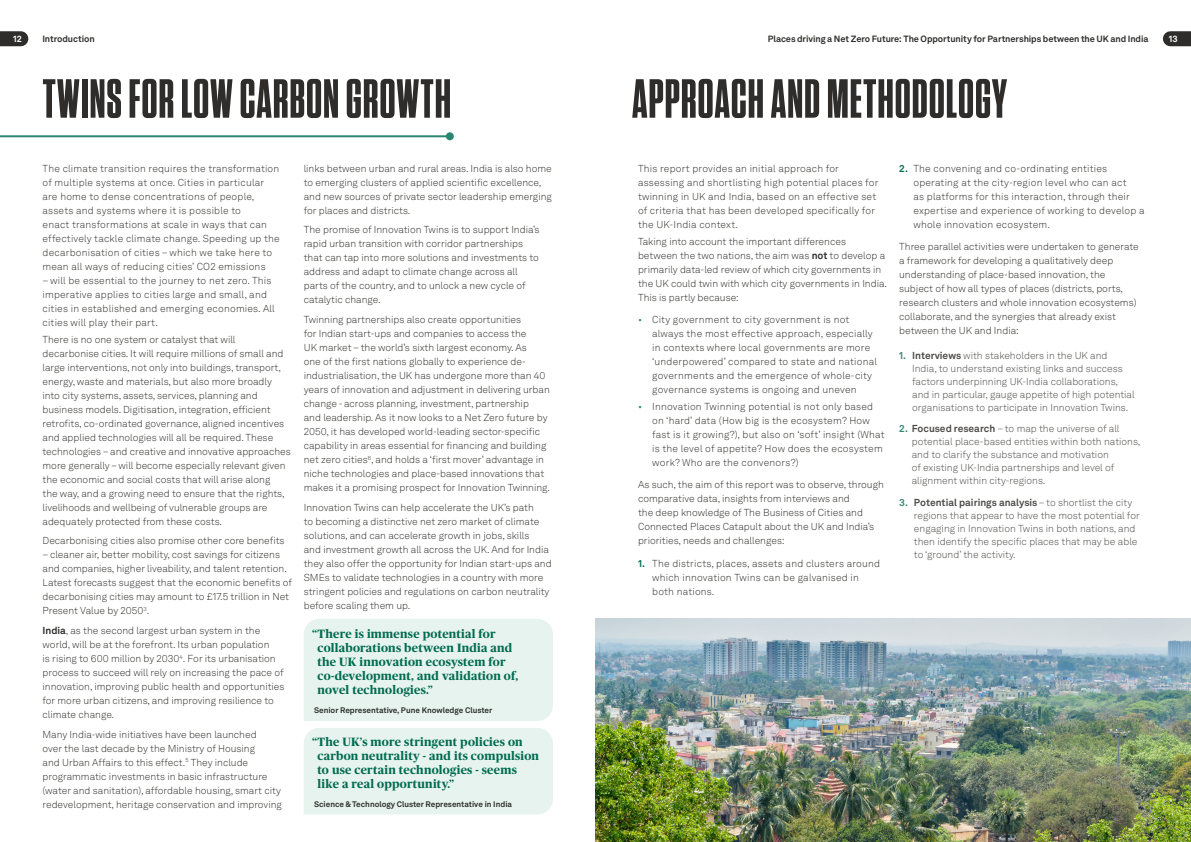
<style>
.page{position:relative;width:1191px;height:842px;background:#fff}
.page>*{position:absolute;margin:0;border:0;box-sizing:border-box;transform-origin:0 0}
.t1{font:700 55px "Tungsten Condensed";letter-spacing:.02em;color:#2e2d2b}
.t2{font:700 12px/14px "Publico Headline";letter-spacing:.02em;color:#006b4f}
.t3{font:300 10px/14px "Akkurat LL";color:#2d2e2b}
.t4{font:300 10px/14px "Akkurat LL";letter-spacing:.02em;color:#2d2e2b}
.t5{font:300 10px/13px "Akkurat LL";color:#4d4b49}
.t6{font:700 9px "Akkurat LL";letter-spacing:-.01em;color:#2e2d2b}
.t7{font:700 9px "Akkurat LL";color:#fff}
.t8{font:700 8px "Akkurat LL";color:#2d2e2b}
.s1{font-weight:700}
.s2{color:#2a8872}
.s3{font-weight:700;color:#006f51}
.s4{font-weight:700;color:#338875}
</style>
<div class="page">
<div style="left:0;top:31px;width:21px;height:15px;background:#2e2d2b"></div>
<div style="left:1170px;top:31px;width:21px;height:15px;background:#2e2d2b"></div>
<div style="left:304px;top:619px;width:249px;height:102px;background:#e6f3ee"></div>
<div style="left:304px;top:728px;width:249px;height:86px;background:#e6f3ee"></div>
<hr style="left:0;top:135px;width:450px;height:2px;background:#2a8872">
<div style="left:446px;top:132px;width:8px;height:8px;background:#2a8872;border-radius:50%"></div>
<img style="left:595px;top:619px;width:596px;height:223px">
<p class="t7" style="left:13px;top:32px;width:10px">12</p>
<p class="t6" style="left:42px;top:32px;width:54px">Introduction</p>
<p class="t6" style="left:767px;top:32px;width:382px">Places driving a Net Zero Future: The Opportunity for Partnerships between the UK and India</p>
<p class="t7" style="left:1168px;top:32px;width:10px">13</p>
<h1 class="t1" style="left:43px;top:72px;width:410px">TWINS FOR LOW CARBON GROWTH</h1>
<h1 class="t1" style="left:632px;top:72px;width:376px">APPROACH AND METHODOLOGY</h1>
<p class="t4" style="left:43px;top:161px;width:239px">The climate transition requires the transformation of multiple systems at once. Cities in particular are home to dense concentrations of people, assets and systems where it is possible to<br>enact transformations at scale in ways that can effectively tackle climate change. Speeding up the decarbonisation of cities – which we take here to mean all ways of reducing cities’ CO2 emissions</p>
<p class="t4" style="left:43px;top:273px;width:234px">– will be essential to the journey to net zero. This imperative applies to cities large and small, and cities in established and emerging economies. All cities will play their part.</p>
<p class="t3" style="left:43px;top:332px;width:250px">There is no one system or catalyst that will decarbonise cities. It will require millions of small and large interventions, not only into buildings, transport, energy, waste and materials, but also more broadly into city systems, assets, services, planning and business models. Digitisation, integration, efficient retrofits, co-ordinated governance, aligned incentives and applied technologies will all be required. These technologies – and creative and innovative approaches more generally – will become especially relevant given the economic and social costs that will arise along<br>the way, and a growing need to ensure that the rights, livelihoods and wellbeing of vulnerable groups are adequately protected from these costs.</p>
<p class="t3" style="left:43px;top:533px;width:244px">Decarbonising cities also promise other core benefits</p>
<p class="t3" style="left:43px;top:547px;width:251px">– cleaner air, better mobility, cost savings for citizens and companies, higher liveability, and talent retention.<br>Latest forecasts suggest that the economic benefits of decarbonising cities may amount to £17.5 trillion in Net Present Value by 2050<sup>3</sup>.</p>
<p class="t3" style="left:43px;top:623px;width:243px"><span class="s1">India</span>, as the second largest urban system in the world, will be at the forefront. Its urban population<br>is rising to 600 million by 2030<sup>4</sup>. For its urbanisation process to succeed will rely on increasing the pace of innovation, improving public health and opportunities for more urban citizens, and improving resilience to climate change.</p>
<p class="t3" style="left:43px;top:727px;width:241px">Many India-wide initiatives have been launched<br>over the last decade by the Ministry of Housing<br>and Urban Affairs to this effect.<sup>5</sup> They include programmatic investments in basic infrastructure (water and sanitation), affordable housing, smart city redevelopment, heritage conservation and improving</p>
<p class="t3" style="left:304px;top:161px;width:250px">links between urban and rural areas. India is also home to emerging clusters of applied scientific excellence, and new sources of private sector leadership emerging for places and districts.</p>
<p class="t3" style="left:304px;top:223px;width:237px">The promise of Innovation Twins is to support India’s rapid urban transition with corridor partnerships that can tap into more solutions and investments to address and adapt to climate change across all parts of the country, and to unlock a new cycle of catalytic change.</p>
<p class="t3" style="left:304px;top:312px;width:248px">Twinning partnerships also create opportunities<br>for Indian start-ups and companies to access the<br>UK market – the world’s sixth largest economy. As<br>one of the first nations globally to experience de&shy;industrialisation, the UK has undergone more than 40 years of innovation and adjustment in delivering urban change - across planning, investment, partnership<br>and leadership. As it now looks to a Net Zero future by 2050, it has developed world-leading sector-specific capability in areas essential for financing and building net zero cities<sup>6</sup>, and holds a ‘first mover’ advantage in niche technologies and place-based innovations that makes it a promising prospect for Innovation Twinning.</p>
<p class="t3" style="left:304px;top:500px;width:249px">Innovation Twins can help accelerate the UK’s path<br>to becoming a distinctive net zero market of climate solutions, and can accelerate growth in jobs, skills<br>and investment growth all across the UK. And for India they also offer the opportunity for Indian start-ups and SMEs to validate technologies in a country with more stringent policies and regulations on carbon neutrality before scaling them up.</p>
<p class="t2" style="left:317px;top:626px;width:202px;text-indent:-5px">“There is immense potential for collaborations between India and the UK innovation ecosystem for co-development, and validation of, novel technologies.”</p>
<p class="t8" style="left:314px;top:704px;width:180px">Senior Representative, Pune Knowledge Cluster</p>
<p class="t2" style="left:317px;top:734px;width:223px;text-indent:-5px">“The UK’s more stringent policies on carbon neutrality - and its compulsion to use certain technologies - seems like a real opportunity.”</p>
<p class="t8" style="left:314px;top:797px;width:199px">Science &amp; Technology Cluster Representative in India</p>
<p class="t4" style="left:638px;top:161px;width:242px">This report provides an initial approach for assessing and shortlisting high potential places for twinning in UK and India, based on an effective set of criteria that has been developed specifically for the UK-India context.</p>
<p class="t3" style="left:638px;top:234px;width:251px">Taking into account the important differences between the two nations, the aim was <span class="s1">not</span> to develop a primarily data-led review of which city governments in the UK could twin with which city governments in India.<br>This is partly because:</p>
<p class="t4" style="left:652px;top:312px;width:226px;text-indent:-14px"><span class="s2">•</span> City government to city government is not always the most effective approach, especially in contexts where local governments are more ‘underpowered’ compared to state and national governments and the emergence of whole-city governance systems is ongoing and uneven</p>
<p class="t4" style="left:652px;top:399px;width:234px;text-indent:-14px"><span class="s2">•</span> Innovation Twinning potential is not only based on ‘hard’ data (How big is the ecosystem? How fast is it growing?), but also on ‘soft’ insight (What is the level of appetite? How does the ecosystem work? Who are the convenors?)</p>
<p class="t3" style="left:638px;top:478px;width:247px">As such, the aim of this report was to observe, through comparative data, insights from interviews and<br>the deep knowledge of The Business of Cities and Connected Places Catapult about the UK and India’s priorities, needs and challenges:</p>
<p class="t4" style="left:652px;top:556px;width:229px;text-indent:-14px"><span class="s3">1.</span> The districts, places, assets and clusters around which innovation Twins can be galvanised in both nations.</p>
<p class="t4" style="left:913px;top:161px;width:233px;text-indent:-14px"><span class="s3">2.</span> The convening and co-ordinating entities operating at the city-region level who can act<br>as platforms for this interaction, through their expertise and experience of working to develop a whole innovation ecosystem.</p>
<p class="t3" style="left:899px;top:239px;width:241px">Three parallel activities were undertaken to generate a framework for developing a qualitatively deep understanding of place-based innovation, the subject of how all types of places (districts, ports, research clusters and whole innovation ecosystems) collaborate, and the synergies that already exist between the UK and India:</p>
<p class="t5" style="left:912px;top:348px;width:224px;text-indent:-13px"><span class="s4">1.</span> <span class="s1">Interviews</span> with stakeholders in the UK and India, to understand existing links and success factors underpinning UK-India collaborations, and in particular, gauge appetite of high potential organisations to participate in Innovation Twins.</p>
<p class="t5" style="left:911px;top:422px;width:230px;text-indent:-13px"><span class="s4">2.</span> <span class="s1">Focused research</span> – to map the universe of all potential place-based entities within both nations, and to clarify the substance and motivation<br>of existing UK-India partnerships and level of alignment within city-regions.</p>
<p class="t5" style="left:914px;top:495px;width:227px;text-indent:-15px"><span class="s4">3.</span> <span class="s1">Potential pairings analysis</span> – to shortlist the city regions that appear to have the most potential for engaging in Innovation Twins in both nations, and then identify the specific places that may be able to ‘ground’ the activity.</p>
</div>
